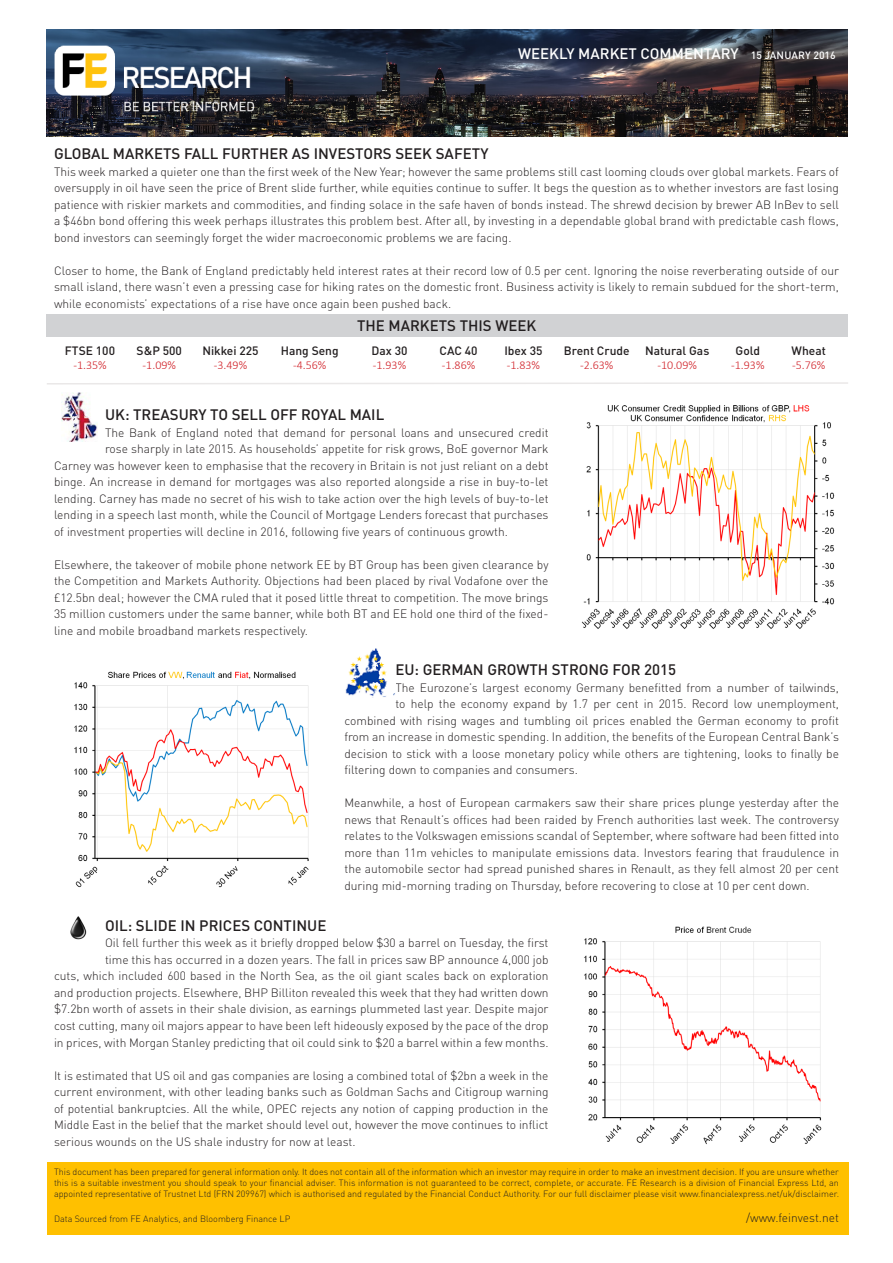
<style>
.page{position:relative;width:893px;height:1263px;background:#fff}
.page>*{position:absolute;margin:0;border:0;box-sizing:border-box;transform-origin:0 0}
.t1{font:500 15px "DIN Pro";color:#231f20}
.t2{font:500 15px "DIN Pro";color:#fff}
.t3{font:300 12px/16.5px "DIN Pro";color:#231f20;text-align:justify}
.t4{font:500 12px "DIN Pro";color:#231f20}
.t5{font:300 12px "Calibri";color:#d1232a}
.t6{font:300 9px/10.8px "DIN Pro";color:#231f20;text-align:justify}
.s1{font-size:10.5px}
</style>
<div class="page">
<div style="left:47px;top:1162px;width:801px;height:72px;background:#ffc000"></div>
<img style="left:270px;top:30px;width:578px;height:106px">
<svg style="left:47px;top:382px;width:801px;height:3px"></svg>
<img style="left:61px;top:392px;width:37px;height:50px">
<img style="left:345px;top:648px;width:50px;height:49px">
<img style="left:70px;top:916px;width:17px;height:24px">
<img style="left:581px;top:405px;width:254px;height:224px">
<img style="left:74px;top:671px;width:235px;height:217px">
<img style="left:584px;top:926px;width:238px;height:219px">
<img style="left:47px;top:30px;width:223px;height:107px">
<div style="left:47px;top:315px;width:801px;height:22px;background:#d1d2d4"></div>
<p class="t2" style="left:518px;top:42px;width:319px">WEEKLY MARKET COMMENTARY <span class="s1">15 JANUARY 2016</span></p>
<p class="t1" style="left:54px;top:142px;width:436px">GLOBAL MARKETS FALL FURTHER AS INVESTORS SEEK SAFETY</p>
<p class="t3" style="left:54px;top:162px;width:786px">This week marked a quieter one than the first week of the New Year; however the same problems still cast looming clouds over global markets. Fears of oversupply in oil have seen the price of Brent slide further, while equities continue to suffer. It begs the question as to whether investors are fast losing patience with riskier markets and commodities, and finding solace in the safe haven of bonds instead. The shrewd decision by brewer AB InBev to sell a $46bn bond offering this week perhaps illustrates this problem best. After all, by investing in a dependable global brand with predictable cash flows, bond investors can seemingly forget the wider macroeconomic problems we are facing.</p>
<p class="t3" style="left:54px;top:261px;width:787px">Closer to home, the Bank of England predictably held interest rates at their record low of 0.5 per cent. Ignoring the noise reverberating outside of our small island, there wasn’t even a pressing case for hiking rates on the domestic front. Business activity is likely to remain subdued for the short-term, while economists’ expectations of a rise have once again been pushed back.</p>
<p class="t1" style="left:357px;top:313px;width:181px">THE MARKETS THIS WEEK</p>
<p class="t4" style="left:65px;top:341px;width:52px">FTSE 100</p>
<p class="t5" style="left:73px;top:358px;width:35px">-1.35%</p>
<p class="t4" style="left:137px;top:341px;width:47px">S&amp;P 500</p>
<p class="t5" style="left:143px;top:358px;width:35px">-1.09%</p>
<p class="t4" style="left:202px;top:341px;width:58px">Nikkei 225</p>
<p class="t5" style="left:214px;top:358px;width:35px">-3.49%</p>
<p class="t4" style="left:281px;top:341px;width:59px">Hang Seng</p>
<p class="t5" style="left:293px;top:358px;width:35px">-4.56%</p>
<p class="t4" style="left:371px;top:341px;width:38px">Dax 30</p>
<p class="t5" style="left:373px;top:358px;width:35px">-1.93%</p>
<p class="t4" style="left:440px;top:341px;width:40px">CAC 40</p>
<p class="t5" style="left:442px;top:358px;width:35px">-1.86%</p>
<p class="t4" style="left:504px;top:341px;width:40px">Ibex 35</p>
<p class="t5" style="left:507px;top:358px;width:35px">-1.83%</p>
<p class="t4" style="left:564px;top:341px;width:67px">Brent Crude</p>
<p class="t5" style="left:580px;top:358px;width:35px">-2.63%</p>
<p class="t4" style="left:645px;top:341px;width:66px">Natural Gas</p>
<p class="t5" style="left:657px;top:358px;width:41px">-10.09%</p>
<p class="t4" style="left:735px;top:341px;width:26px">Gold</p>
<p class="t5" style="left:731px;top:358px;width:35px">-1.93%</p>
<p class="t4" style="left:792px;top:341px;width:36px">Wheat</p>
<p class="t5" style="left:792px;top:358px;width:35px">-5.76%</p>
<p class="t1" style="left:105px;top:402px;width:281px">UK: TREASURY TO SELL OFF ROYAL MAIL</p>
<p class="t3" style="left:105px;top:423px;width:445px">The Bank of England noted that demand for personal loans and unsecured credit</p>
<p class="t3" style="left:105px;top:439px;width:445px">rose sharply in late 2015. As households’ appetite for risk grows, BoE governor Mark</p>
<p class="t3" style="left:54px;top:456px;width:496px">Carney was however keen to emphasise that the recovery in Britain is not just reliant on a debt</p>
<p class="t3" style="left:54px;top:472px;width:496px">binge. An increase in demand for mortgages was also reported alongside a rise in buy-to-let</p>
<p class="t3" style="left:54px;top:489px;width:496px">lending. Carney has made no secret of his wish to take action over the high levels of buy-to-let</p>
<p class="t3" style="left:54px;top:505px;width:496px">lending in a speech last month, while the Council of Mortgage Lenders forecast that purchases</p>
<p class="t3" style="left:54px;top:522px;width:455px">of investment properties will decline in 2016, following five years of continuous growth.</p>
<p class="t3" style="left:54px;top:555px;width:496px">Elsewhere, the takeover of mobile phone network EE by BT Group has been given clearance by the Competition and Markets Authority. Objections had been placed by rival Vodafone over the £12.5bn deal; however the CMA ruled that it posed little threat to competition. The move brings 35 million customers under the same banner, while both BT and EE hold one third of the fixed&shy;line and mobile broadband markets respectively.</p>
<p class="t1" style="left:395px;top:658px;width:282px">EU: GERMAN GROWTH STRONG FOR 2015</p>
<p class="t3" style="left:395px;top:678px;width:445px">The Eurozone’s largest economy Germany benefitted from a number of tailwinds,</p>
<p class="t3" style="left:395px;top:695px;width:445px">to help the economy expand by 1.7 per cent in 2015. Record low unemployment,</p>
<p class="t3" style="left:344px;top:711px;width:496px">combined with rising wages and tumbling oil prices enabled the German economy to profit</p>
<p class="t3" style="left:344px;top:728px;width:496px">from an increase in domestic spending. In addition, the benefits of the European Central Bank’s</p>
<p class="t3" style="left:344px;top:744px;width:496px">decision to stick with a loose monetary policy while others are tightening, looks to finally be</p>
<p class="t3" style="left:344px;top:761px;width:235px">filtering down to companies and consumers.</p>
<p class="t3" style="left:344px;top:794px;width:496px">Meanwhile, a host of European carmakers saw their share prices plunge yesterday after the news that Renault’s offices had been raided by French authorities last week. The controversy relates to the Volkswagen emissions scandal of September, where software had been fitted into more than 11m vehicles to manipulate emissions data. Investors fearing that fraudulence in the automobile sector had spread punished shares in Renault, as they fell almost 20 per cent during mid-morning trading on Thursday, before recovering to close at 10 per cent down.</p>
<p class="t1" style="left:105px;top:913px;width:223px">OIL: SLIDE IN PRICES CONTINUE</p>
<p class="t3" style="left:54px;top:934px;width:496px;text-align:right">Oil fell further this week as it briefly dropped below $30 a barrel on Tuesday, the first<br>time this has occurred in a dozen years. The fall in prices saw BP announce 4,000 job<br>cuts, which included 600 based in the North Sea, as the oil giant scales back on exploration and production projects. Elsewhere, BHP Billiton revealed this week that they had written down $7.2bn worth of assets in their shale division, as earnings plummeted last year. Despite major cost cutting, many oil majors appear to have been left hideously exposed by the pace of the drop in prices, with Morgan Stanley predicting that oil could sink to $20 a barrel within a few months.</p>
<p class="t3" style="left:54px;top:1066px;width:496px">It is estimated that US oil and gas companies are losing a combined total of $2bn a week in the current environment, with other leading banks such as Goldman Sachs and Citigroup warning of potential bankruptcies. All the while, OPEC rejects any notion of capping production in the Middle East in the belief that the market should level out, however the move continues to inflict serious wounds on the US shale industry for now at least.</p>
<p class="t6" style="left:54px;top:1166px;width:786px">This document has been prepared for general information only. It does not contain all of the information which an investor may require in order to make an investment decision. If you are unsure whether this is a suitable investment you should speak to your financial adviser. This information is not guaranteed to be correct, complete, or accurate. FE Research is a division of Financial Express Ltd, an appointed representative of Trustnet Ltd (FRN 209967) which is authorised and regulated by the Financial Conduct Authority. For our full disclaimer please visit www.financialexpress.net/uk/disclaimer.</p>
<p class="t6" style="left:54px;top:1213px;width:238px">Data Sourced from FE Analytics, and Bloomberg Finance LP</p>
<p class="t3" style="left:746px;top:1208px;width:94px">/www.feinvest.net</p>
</div>
